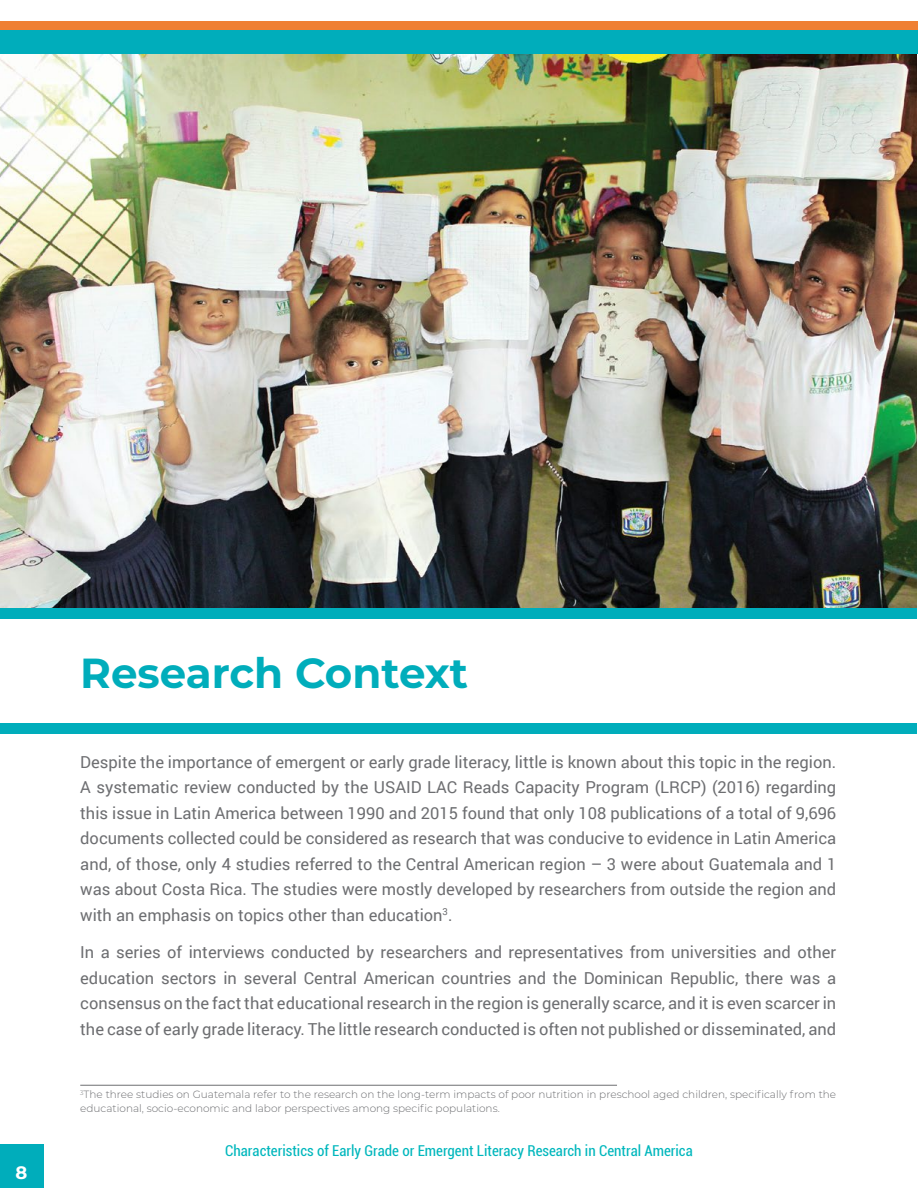
<style>
.page{position:relative;width:918px;height:1188px;background:#fff}
.page>*{position:absolute;margin:0;border:0;box-sizing:border-box;transform-origin:0 0}
.t1{font:700 42px "Montserrat";color:#00adbb}
.t2{font:700 18px "Montserrat";color:#fff}
.t3{font:16.5px/25.5px "Roboto";color:#6d6e71;text-align:justify}
.t4{font:condensed 15px "Roboto";color:#00b7bd}
.t5{font:300 10.5px/13.5px "Montserrat";color:#6d6e71}
</style>
<div class="page">
<div style="left:0;top:21px;width:918px;height:24px;background:#ef8034"></div>
<div style="left:0;top:1145px;width:43px;height:43px;background:#00adbb"></div>
<div style="left:0;top:30px;width:918px;height:24px;background:#00adbb"></div>
<img style="left:0;top:54px;width:917px;height:554px">
<div style="left:0;top:608px;width:917px;height:11px;background:#00adbb"></div>
<div style="left:0;top:723px;width:917px;height:11px;background:#00adbb"></div>
<hr style="left:80px;top:1085px;width:537px;height:1px;background:#6d6e71">
<p class="t2" style="left:15px;top:1159px;width:13px">8</p>
<h1 class="t1" style="left:80px;top:642px;width:389px">Research Context</h1>
<p class="t3" style="left:80px;top:749px;width:758px">Despite the importance of emergent or early grade literacy, little is known about this topic in the region.<br>A systematic review conducted by the USAID LAC Reads Capacity Program (LRCP) (2016) regarding this issue in Latin America between 1990 and 2015 found that only 108 publications of a total of 9,696 documents collected could be considered as research that was conducive to evidence in Latin America and, of those, only 4 studies referred to the Central American region – 3 were about Guatemala and 1 was about Costa Rica. The studies were mostly developed by researchers from outside the region and with an emphasis on topics other than education<sup>3</sup>.</p>
<p class="t3" style="left:80px;top:939px;width:758px">In a series of interviews conducted by researchers and representatives from universities and other education sectors in several Central American countries and the Dominican Republic, there was a consensus on the fact that educational research in the region is generally scarce, and it is even scarcer in the case of early grade literacy. The little research conducted is often not published or disseminated, and</p>
<p class="t5" style="left:80px;top:1087px;width:757px"><sup>3</sup>The three studies on Guatemala refer to the research on the long-term impacts of poor nutrition in preschool aged children, specifically from the educational, socio-economic and labor perspectives among specific populations.</p>
<p class="t4" style="left:225px;top:1140px;width:469px">Characteristics of Early Grade or Emergent Literacy Research in Central America</p>
</div>
